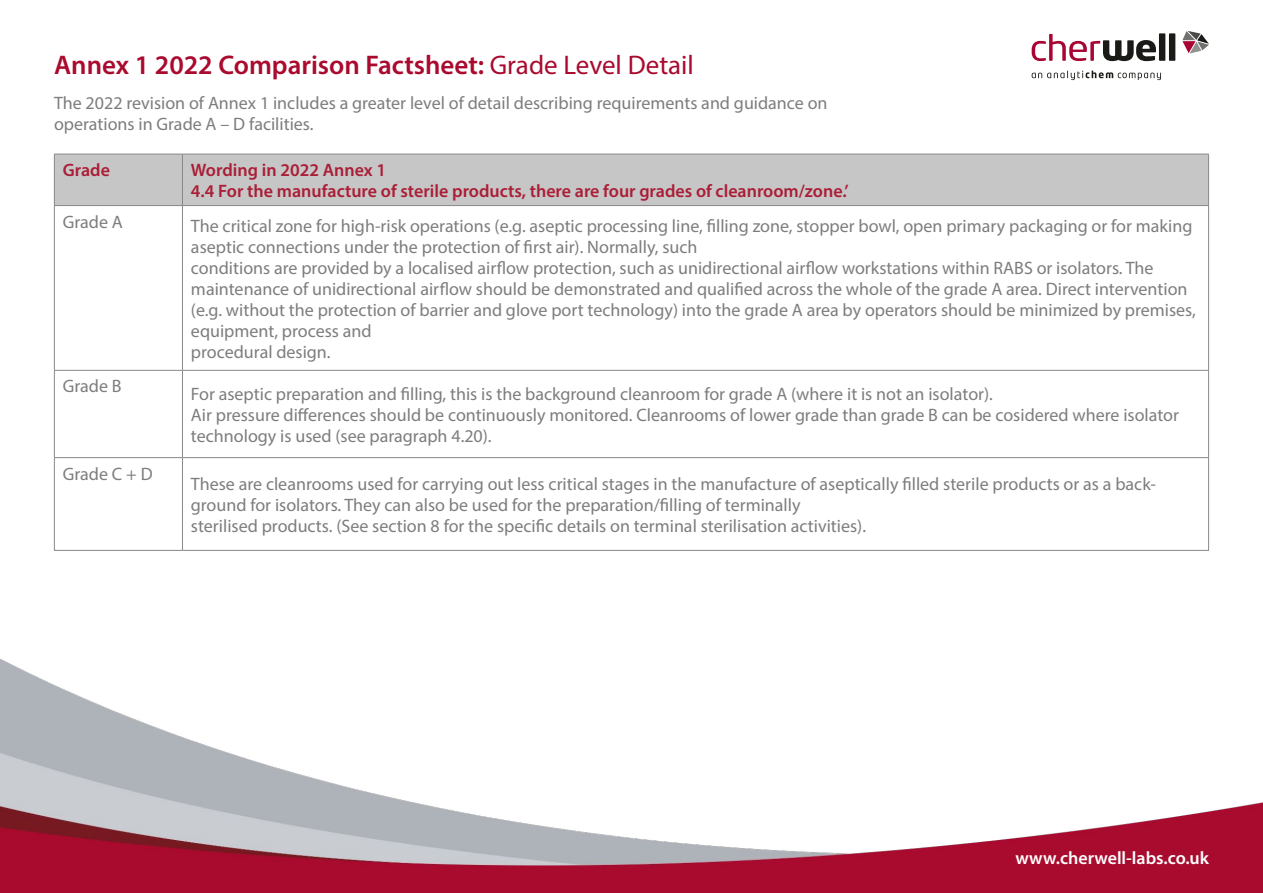
<style>
.page{position:relative;width:1263px;height:893px;background:#fff}
.page>*{position:absolute;margin:0;border:0;box-sizing:border-box;transform-origin:0 0}
.t1{font:600 27px "Myriad Pro";color:#a90a2e}
.t2{font:18px/21px "Myriad Pro";color:#7e7d7e}
.t3{font:600 18px/21px "Myriad Pro";color:#aa1e37}
.t4{font:600 18px "Myriad Pro";color:#fff}
.s1{font-weight:400}
</style>
<div class="page">
<img style="left:0;top:659px;width:1263px;height:234px">
<svg style="left:1032px;top:71px;width:129px;height:9px"></svg>
<svg style="left:1032px;top:33px;width:143px;height:28px"></svg>
<svg style="left:1182px;top:31px;width:27px;height:23px"></svg>
<div style="left:55px;top:155px;width:1153px;height:50px;background:#c6c6c6"></div>
<hr style="left:54px;top:154px;width:128px;height:1px;background:#878989">
<hr style="left:54px;top:154px;width:1px;height:51px;background:#878989">
<hr style="left:182px;top:154px;width:1027px;height:1px;background:#878989">
<hr style="left:182px;top:154px;width:1px;height:51px;background:#878989">
<hr style="left:1208px;top:154px;width:1px;height:51px;background:#878989">
<hr style="left:54px;top:205px;width:128px;height:1px;background:#878989">
<hr style="left:182px;top:205px;width:1027px;height:1px;background:#878989">
<hr style="left:54px;top:206px;width:1px;height:164px;background:#878989">
<hr style="left:182px;top:206px;width:1px;height:164px;background:#878989">
<hr style="left:1208px;top:206px;width:1px;height:164px;background:#878989">
<hr style="left:54px;top:370px;width:128px;height:1px;background:#878989">
<hr style="left:54px;top:371px;width:1px;height:86px;background:#878989">
<hr style="left:182px;top:370px;width:1027px;height:1px;background:#878989">
<hr style="left:182px;top:371px;width:1px;height:86px;background:#878989">
<hr style="left:1208px;top:371px;width:1px;height:86px;background:#878989">
<hr style="left:54px;top:457px;width:128px;height:1px;background:#878989">
<hr style="left:54px;top:458px;width:1px;height:92px;background:#878989">
<hr style="left:182px;top:457px;width:1027px;height:1px;background:#878989">
<hr style="left:182px;top:458px;width:1px;height:92px;background:#878989">
<hr style="left:1208px;top:458px;width:1px;height:92px;background:#878989">
<hr style="left:54px;top:550px;width:128px;height:1px;background:#878989">
<hr style="left:182px;top:550px;width:1027px;height:1px;background:#878989">
<h1 class="t1" style="left:54px;top:48px;width:641px">Annex 1 2022 Comparison Factsheet: <span class="s1">Grade Level Detail</span></h1>
<p class="t2" style="left:54px;top:92px;width:775px">The 2022 revision of Annex 1 includes a greater level of detail describing requirements and guidance on operations in Grade A – D facilities.</p>
<p class="t3" style="left:63px;top:159px;width:49px">Grade</p>
<p class="t3" style="left:191px;top:159px;width:659px">Wording in 2022 Annex 1<br>4.4 For the manufacture of sterile products, there are four grades of cleanroom/zone.’</p>
<p class="t2" style="left:63px;top:211px;width:62px">Grade A</p>
<p class="t2" style="left:191px;top:215px;width:1006px">The critical zone for high-risk operations (e.g. aseptic processing line, filling zone, stopper bowl, open primary packaging or for making aseptic connections under the protection of first air). Normally, such<br>conditions are provided by a localised airflow protection, such as unidirectional airflow workstations within RABS or isolators. The maintenance of unidirectional airflow should be demonstrated and qualified across the whole of the grade A area. Direct intervention (e.g. without the protection of barrier and glove port technology) into the grade A area by operators should be minimized by premises, equipment, process and<br>procedural design.</p>
<p class="t2" style="left:63px;top:376px;width:60px">Grade B</p>
<p class="t2" style="left:191px;top:383px;width:989px">For aseptic preparation and filling, this is the background cleanroom for grade A (where it is not an isolator).<br>Air pressure differences should be continuously monitored. Cleanrooms of lower grade than grade B can be cosidered where isolator technology is used (see paragraph 4.20).</p>
<p class="t2" style="left:63px;top:463px;width:91px">Grade C + D</p>
<p class="t2" style="left:191px;top:473px;width:967px">These are cleanrooms used for carrying out less critical stages in the manufacture of aseptically filled sterile products or as a back&shy;ground for isolators. They can also be used for the preparation/filling of terminally<br>sterilised products. (See section 8 for the specific details on terminal sterilisation activities).</p>
<p class="t4" style="left:1015px;top:847px;width:195px">www.cherwell-labs.co.uk</p>
</div>
